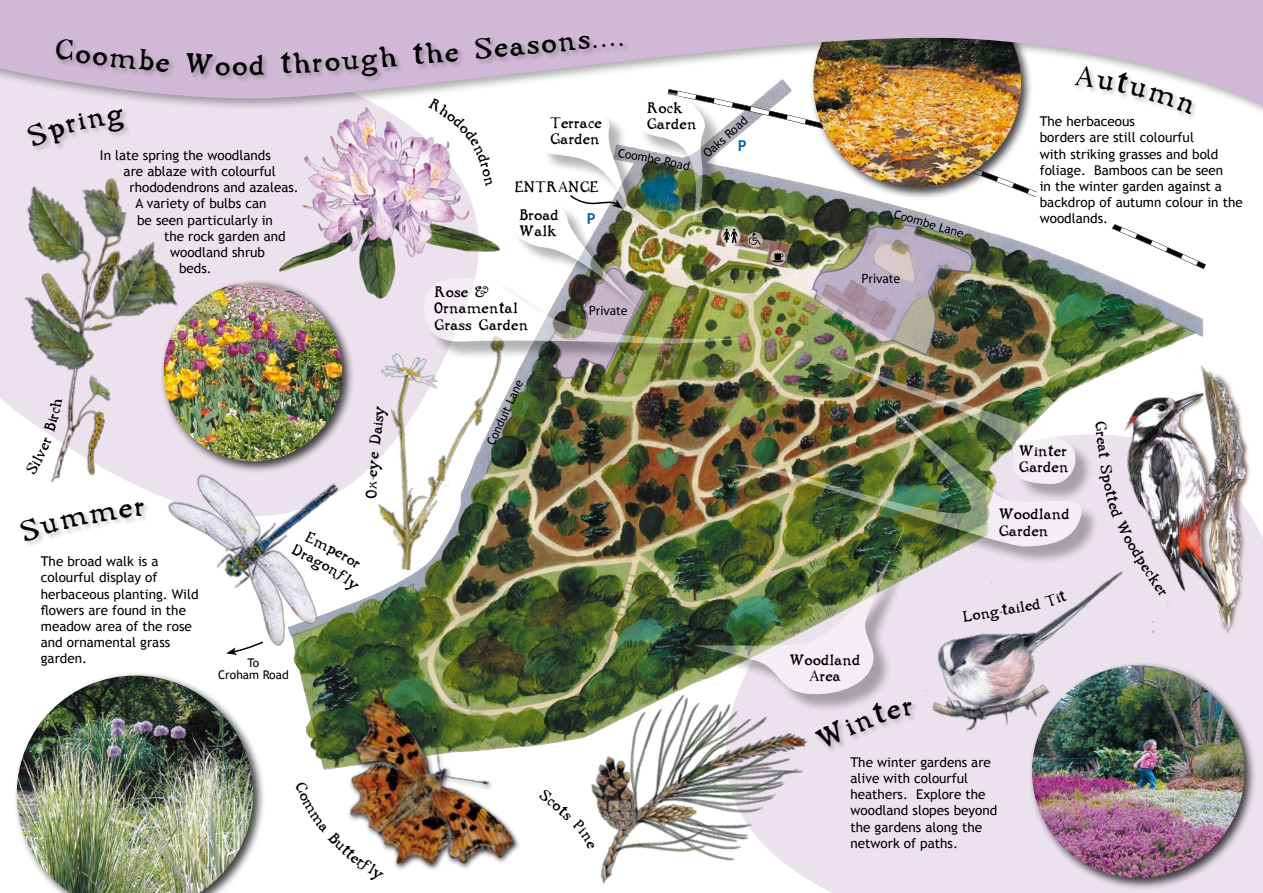
<style>
.page{position:relative;width:1263px;height:893px;background:#fff}
.page>*{position:absolute;margin:0;border:0;box-sizing:border-box;transform-origin:0 0}
.t1{font:25.5px "Buccaneer";color:#000}
.t2{font:700 15.15px "Trebuchet MS";color:#0061ab}
.t3{font:13.5px/16.2px "Trebuchet MS";color:#000}
.t4{font:13.5px/16.2px "Buccaneer";color:#000}
.t5{font:13.5px "Myriad";letter-spacing:-.005em;color:#000}
.t6{font:12px/12px "Trebuchet MS";color:#000;text-align:center}
.s1{font-family:"Caslon Antique"}
</style>
<div class="page">
<div style="left:0;top:132px;width:254px;height:147px;background:#ece2ee"></div>
<img style="left:254px;top:156px;width:980px;height:614px">
<img style="left:361px;top:317px;width:61px;height:263px">
<div style="left:160px;top:279px;width:201px;height:201px;background:#000;opacity:.75"></div>
<img style="left:164px;top:283px;width:178px;height:178px;border-radius:89px">
<div style="left:13px;top:672px;width:259px;height:221px;background:#000;opacity:.75"></div>
<img style="left:17px;top:676px;width:236px;height:217px">
<div style="left:1028px;top:661px;width:235px;height:232px;background:#000;opacity:.75"></div>
<img style="left:1032px;top:665px;width:212px;height:213px;border-radius:106px">
<img style="left:267px;top:156px;width:155px;height:148px">
<img style="left:0;top:158px;width:197px;height:337px">
<img style="left:560px;top:751px;width:253px;height:133px">
<img style="left:158px;top:409px;width:226px;height:244px">
<img style="left:331px;top:682px;width:201px;height:188px">
<img style="left:1195px;top:358px;width:60px;height:280px">
<svg style="left:0;top:0;width:1263px;height:113px;background:#cdb6d1"></svg>
<div style="left:54px;top:35px;width:899px;height:121px;background:#000;opacity:.25"></div>
<div style="left:26px;top:107px;width:231px;height:108px;background:#000;opacity:.25"></div>
<div style="left:19px;top:501px;width:276px;height:106px;background:#000;opacity:.25"></div>
<div style="left:1073px;top:64px;width:190px;height:138px;background:#000;opacity:.25"></div>
<div style="left:813px;top:701px;width:227px;height:192px;background:#ece2ee"></div>
<svg style="left:226px;top:641px;width:38px;height:14px"></svg>
<svg style="left:55px;top:38px;width:114px;height:34px;background:#c8b0cd"></svg>
<svg style="left:186px;top:53px;width:78px;height:22px;background:#c3acc8"></svg>
<svg style="left:281px;top:52px;width:30px;height:22px"></svg>
<svg style="left:593px;top:42px;width:30px;height:6px"></svg>
<svg style="left:26px;top:109px;width:99px;height:38px;background:#e2d9e4"></svg>
<svg style="left:19px;top:502px;width:126px;height:40px"></svg>
<svg style="left:25px;top:397px;width:37px;height:78px"></svg>
<svg style="left:560px;top:789px;width:35px;height:60px"></svg>
<svg style="left:331px;top:781px;width:53px;height:89px"></svg>
<svg style="left:366px;top:452px;width:17px;height:46px"></svg>
<svg style="left:369px;top:405px;width:20px;height:40px"></svg>
<svg style="left:291px;top:531px;width:70px;height:63px"></svg>
<img style="left:422px;top:65px;width:773px;height:686px">
<p class="t3" style="left:100px;top:147px;width:172px">In late spring the woodlands</p>
<p class="t3" style="left:124px;top:163px;width:154px">are ablaze with colourful</p>
<p class="t3" style="left:130px;top:180px;width:171px">rhododendrons and azaleas.</p>
<p class="t3" style="left:136px;top:196px;width:132px">A variety of bulbs can</p>
<p class="t3" style="left:137px;top:212px;width:137px">be seen particularly in</p>
<p class="t3" style="left:164px;top:228px;width:123px">the rock garden and</p>
<p class="t3" style="left:170px;top:244px;width:97px">woodland shrub</p>
<p class="t3" style="left:179px;top:261px;width:34px">beds.</p>
<h1 class="t1" style="left:312px;top:51px;width:87px;rotate:-4deg">rough</h1>
<h1 class="t1" style="left:412px;top:43px;width:180px;rotate:-5deg">the Seasons</h1>
<p class="t4" style="left:647px;top:102px;width:38px">Rock</p>
<p class="t6" style="left:701px;top:151px;width:56px;rotate:-42deg">Oaks Road</p>
<p class="t4" style="left:551px;top:117px;width:53px">Terrace</p>
<p class="t4" style="left:647px;top:118px;width:51px">Garden</p>
<p class="t4" style="left:551px;top:133px;width:51px">Garden</p>
<p class="t2" style="left:738px;top:137px;width:10px">P</p>
<p class="t6" style="left:619px;top:147px;width:32px;rotate:10deg">Coom</p>
<p class="t6" style="left:649px;top:152px;width:31px;rotate:11deg">be Ro</p>
<p class="t4" style="left:515px;top:181px;width:85px">ENTRANCE</p>
<p class="t4" style="left:520px;top:208px;width:41px">Broad<br>Walk</p>
<p class="t4" style="left:435px;top:286px;width:95px">Rose &amp;<br>Ornamental<br>Grass Garden</p>
<p class="t2" style="left:587px;top:209px;width:10px">P</p>
<p class="t5" style="left:589px;top:304px;width:40px">Private</p>
<p class="t6" style="left:485px;top:442px;width:72px;rotate:-65deg">Conduit Lane</p>
<p class="t3" style="left:41px;top:553px;width:159px">The broad walk is a colourful display of herbaceous planting. Wild flowers are found in the meadow area of the rose and ornamental grass garden.</p>
<p class="t6" style="left:218px;top:657px;width:72px">To<br>Croham Road</p>
<p class="t5" style="left:862px;top:272px;width:40px">Private</p>
<p class="t6" style="left:931px;top:218px;width:37px;rotate:17deg">e Lane</p>
<p class="t3" style="left:1040px;top:113px;width:205px">The herbaceous<br>borders are still colourful<br>with striking grasses and bold foliage. Bamboos can be seen<br>in the winter garden against a backdrop of autumn colour in the woodlands.</p>
<p class="t4" style="left:790px;top:654px;width:72px;text-align:center">Woodland<br>Area</p>
<p class="t4" style="left:1019px;top:444px;width:51px">Winter<br>Garden</p>
<p class="t4" style="left:999px;top:508px;width:72px">Woodland<br>Garden</p>
<p class="t4" style="left:962px;top:611px;width:59px;rotate:-10deg">Long<span class="s1">-</span>tai</p>
<p class="t3" style="left:850px;top:754px;width:148px">The winter gardens are alive with colourful heathers. Explore the woodland slopes beyond the gardens along the network of paths.</p>
</div>
